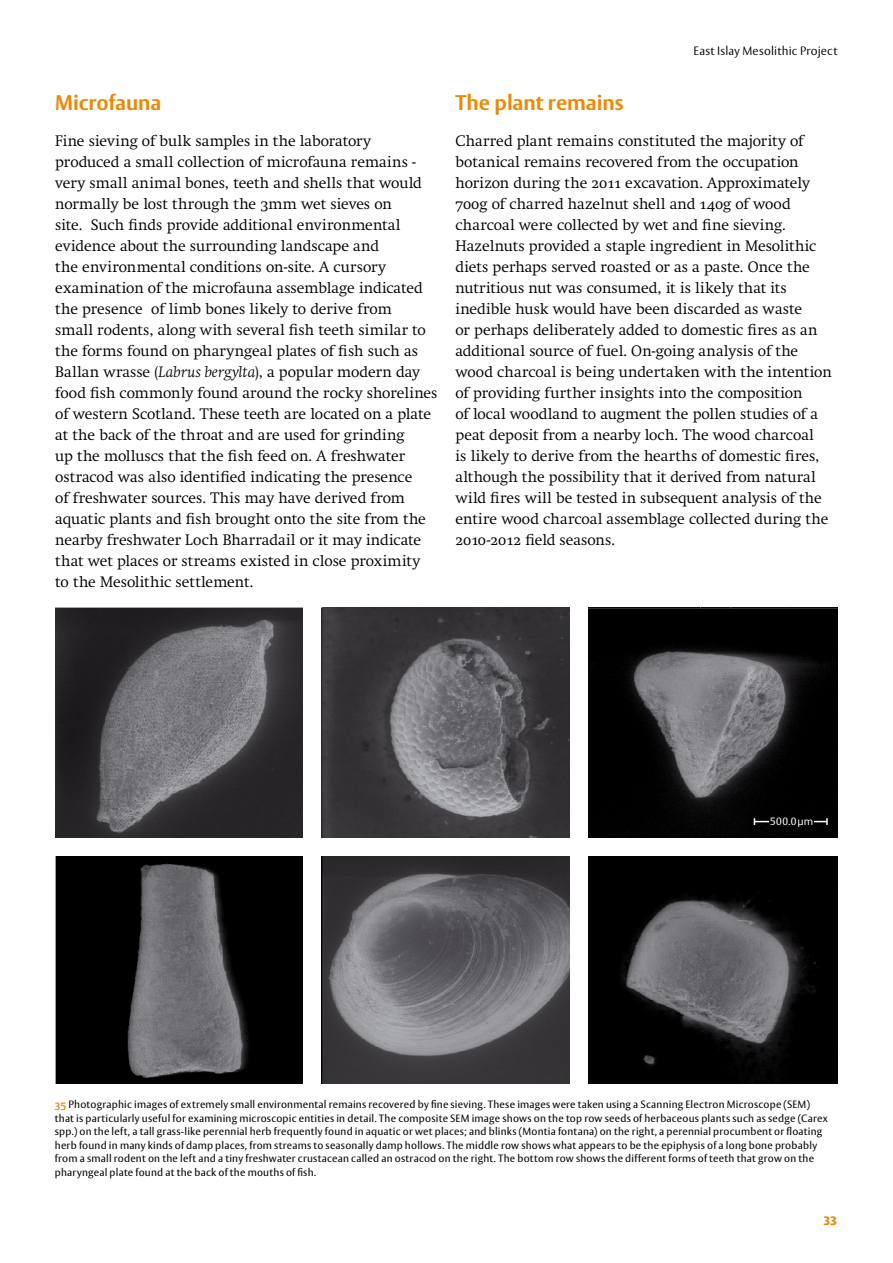
<style>
.page{position:relative;width:893px;height:1263px;background:#fff}
.page>*{position:absolute;margin:0;border:0;box-sizing:border-box;transform-origin:0 0}
.t1{font:700 21px "Rdg Vesta";letter-spacing:-.005em;color:#f08800}
.t2{font:15px/21px "Rdg Swift";letter-spacing:.005em;color:#000}
.t3{font:12px "Rdg Vesta";letter-spacing:.015em;color:#000}
.t4{font:700 12px "Rdg Vesta 3";color:#f08800}
.t5{font:10.5px/13.5px "Rdg Vesta 2";letter-spacing:.02em;color:#000}
.t6{font:10.5px "Rdg Vesta 2";color:#fff}
.s1{font-style:italic}
.s2{font-family:"Verdana";font-size:9.75px}
.s3{font-family:"Rdg Vesta";font-weight:700;color:#f08800}
</style>
<div class="page">
<img style="left:55px;top:607px;width:515px;height:477px">
<img style="left:588px;top:607px;width:250px;height:231px">
<img style="left:588px;top:856px;width:250px;height:228px">
<hr style="left:754px;top:821px;width:73px;height:1px;background:#fff">
<svg style="left:826px;top:818px;width:2px;height:7px"></svg>
<div style="left:769px;top:817px;width:45px;height:11px;background:#000"></div>
<div style="left:41px;top:838px;width:810px;height:18px;background:#fff"></div>
<div style="left:303px;top:600px;width:18px;height:510px;background:#fff"></div>
<h1 class="t1" style="left:55px;top:89px;width:108px">Microfauna</h1>
<p class="t2" style="left:55px;top:130px;width:384px">Fine sieving of bulk samples in the laboratory produced a small collection of microfauna remains - very small animal bones, teeth and shells that would normally be lost through the 3mm wet sieves on<br>site. Such finds provide additional environmental evidence about the surrounding landscape and<br>the environmental conditions on-site. A cursory examination of the microfauna assemblage indicated the presence of limb bones likely to derive from<br>small rodents, along with several fish teeth similar to the forms found on pharyngeal plates of fish such as Ballan wrasse (<span class="s1">Labrus bergylta</span>), a popular modern day food fish commonly found around the rocky shorelines of western Scotland. These teeth are located on a plate at the back of the throat and are used for grinding<br>up the molluscs that the fish feed on. A freshwater ostracod was also identified indicating the presence<br>of freshwater sources. This may have derived from aquatic plants and fish brought onto the site from the nearby freshwater Loch Bharradail or it may indicate that wet places or streams existed in close proximity to the Mesolithic settlement.</p>
<p class="t3" style="left:694px;top:44px;width:146px">East Islay Mesolithic Project</p>
<h1 class="t1" style="left:455px;top:89px;width:169px">The plant remains</h1>
<p class="t2" style="left:455px;top:130px;width:378px">Charred plant remains constituted the majority of botanical remains recovered from the occupation horizon during the 2011 excavation. Approximately 700g of charred hazelnut shell and 140g of wood charcoal were collected by wet and fine sieving.<br>Hazelnuts provided a staple ingredient in Mesolithic diets perhaps served roasted or as a paste. Once the nutritious nut was consumed, it is likely that its inedible husk would have been discarded as waste<br>or perhaps deliberately added to domestic fires as an additional source of fuel. On-going analysis of the wood charcoal is being undertaken with the intention of providing further insights into the composition<br>of local woodland to augment the pollen studies of a peat deposit from a nearby loch. The wood charcoal<br>is likely to derive from the hearths of domestic fires, although the possibility that it derived from natural wild fires will be tested in subsequent analysis of the entire wood charcoal assemblage collected during the 2010-2012 field seasons.</p>
<p class="t6" style="left:770px;top:815px;width:45px">500.0<span class="s2">μm</span></p>
<p class="t5" style="left:55px;top:1098px;width:774px"><span class="s3">35</span> Photographic images of extremely small environmental remains recovered by fine sieving. These images were taken using a Scanning Electron Microscope (SEM) that is particularly useful for examining microscopic entities in detail. The composite SEM image shows on the top row seeds of herbaceous plants such as sedge (Carex spp.) on the left, a tall grass-like perennial herb frequently found in aquatic or wet places; and blinks (Montia fontana) on the right, a perennial procumbent or floating herb found in many kinds of damp places, from streams to seasonally damp hollows. The middle row shows what appears to be the epiphysis of a long bone probably from a small rodent on the left and a tiny freshwater crustacean called an ostracod on the right. The bottom row shows the different forms of teeth that grow on the pharyngeal plate found at the back of the mouths of fish.</p>
<p class="t4" style="left:823px;top:1214px;width:15px">33</p>
</div>
